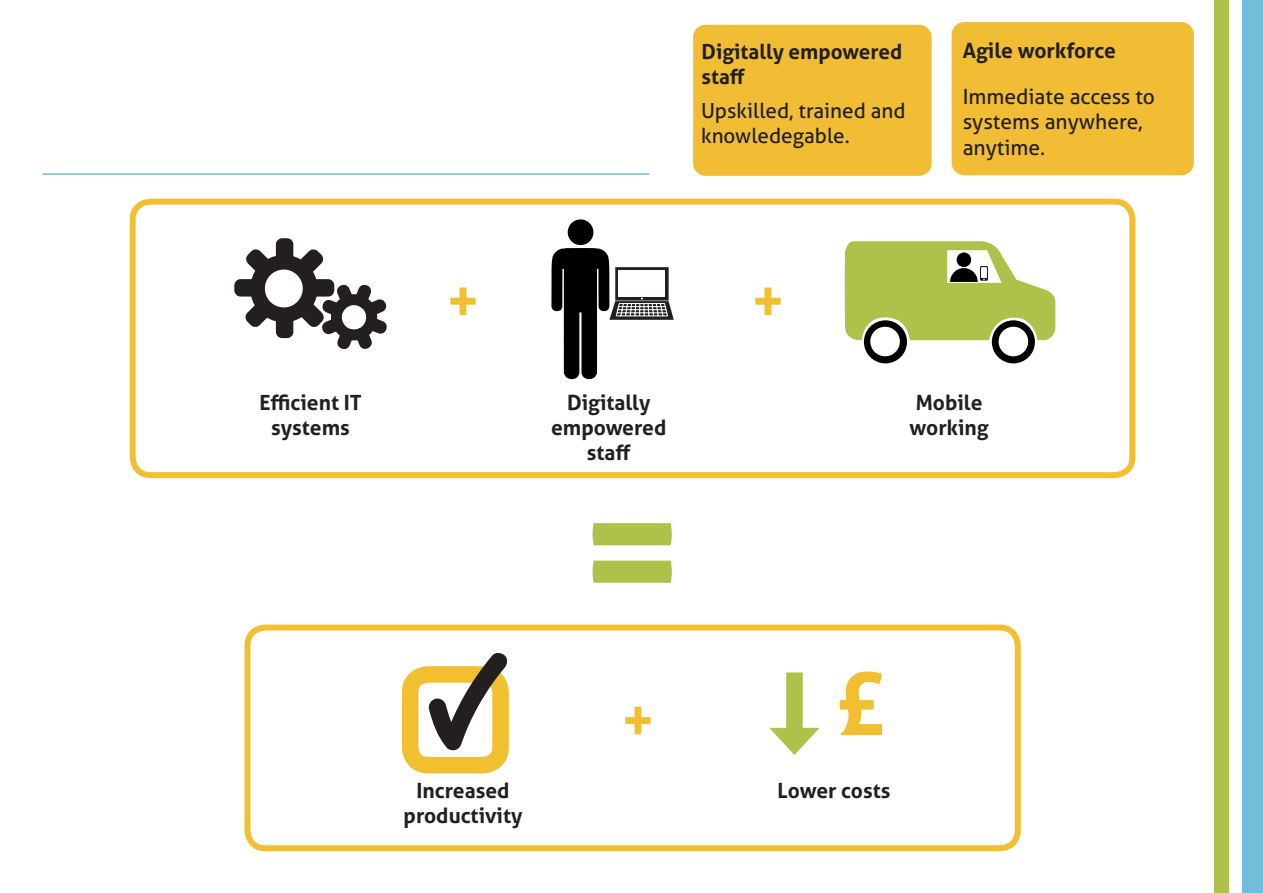
<style>
.page{position:relative;width:1263px;height:893px;background:#fff}
.page>*{position:absolute;margin:0;border:0;box-sizing:border-box;transform-origin:0 0}
.t1{font:700 183px "Aller";color:#aec24b}
.t2{font:700 88.5px "Aller";color:#f2bf31}
.t3{font:700 57px "Aller";color:#f2bf31}
.t4{font:700 21px/25.2px "Aller";color:#231f20;text-align:center}
.t5{font:21px/46px "Aller";color:#231f20}
.t6{font:20.7px/24.9px "Aller";color:#231f20}
.t7{font:700 20.7px/24.9px "Aller";color:#231f20}
.s1{font-weight:700}
</style>
<div class="page">
<div style="left:1220px;top:0;width:43px;height:893px;background:#71bedb"></div>
<div style="left:1201px;top:0;width:41px;height:893px;background:#fff"></div>
<div style="left:1214px;top:0;width:15px;height:893px;background:#aec24b"></div>
<div style="left:130px;top:199px;width:1005px;height:279px;border:6px solid #f2bf31;border-radius:18px"></div>
<div style="left:864px;top:320px;width:43px;height:43px;background:#000001;border-radius:50%"></div>
<div style="left:870px;top:327px;width:30px;height:29px;background:#fff;border-radius:50%"></div>
<div style="left:992px;top:320px;width:43px;height:43px;background:#000001;border-radius:50%"></div>
<div style="left:998px;top:327px;width:30px;height:29px;background:#fff;border-radius:50%"></div>
<svg style="left:845px;top:241px;width:210px;height:101px"></svg>
<div style="left:568px;top:219px;width:25px;height:26px;background:#000001;border-radius:50%"></div>
<svg style="left:551px;top:248px;width:123px;height:131px"></svg>
<div style="left:244px;top:625px;width:777px;height:226px;border:6px solid #f2bf31;border-radius:18px"></div>
<svg style="left:234px;top:238px;width:153px;height:111px"></svg>
<div style="left:402px;top:666px;width:107px;height:107px;border:16px solid #f2bf31;border-radius:18px"></div>
<svg style="left:429px;top:653px;width:78px;height:97px"></svg>
<div style="left:786px;top:672px;width:17px;height:66px;background:#aec24b"></div>
<svg style="left:769px;top:728px;width:51px;height:27px"></svg>
<hr style="left:43px;top:173px;width:606px;height:2px;background:#71bedb">
<div style="left:693px;top:25px;width:239px;height:151px;background:#f1bd34;border-radius:12px"></div>
<div style="left:952px;top:22px;width:242px;height:153px;background:#f1bd34;border-radius:13px"></div>
<p class="t7" style="left:702px;top:39px;width:202px">Digitally empowered staff</p>
<p class="t6" style="left:701px;top:98px;width:206px">Upskilled, trained and knowledegable.</p>
<p class="t5" style="left:963px;top:27px;width:194px"><span class="s1">Agile workforce<br></span>Immediate access to</p>
<p class="t5" style="left:963px;top:109px;width:182px;line-height:25.2px">systems anywhere, anytime.</p>
<p class="t4" style="left:259px;top:390px;width:104px">Efficient IT systems</p>
<p class="t3" style="left:446px;top:266px;width:36px">+</p>
<p class="t3" style="left:751px;top:266px;width:36px">+</p>
<p class="t4" style="left:551px;top:390px;width:117px">Digitally empowered staff</p>
<p class="t4" style="left:909px;top:390px;width:81px;text-align:left">Mobile working</p>
<p class="t1" style="left:577px;top:439px;width:111px">=</p>
<p class="t3" style="left:621px;top:685px;width:36px">+</p>
<p class="t2" style="left:833px;top:649px;width:55px">£</p>
<p class="t4" style="left:404px;top:778px;width:120px">Increased productivity</p>
<p class="t4" style="left:777px;top:778px;width:114px">Lower costs</p>
</div>
